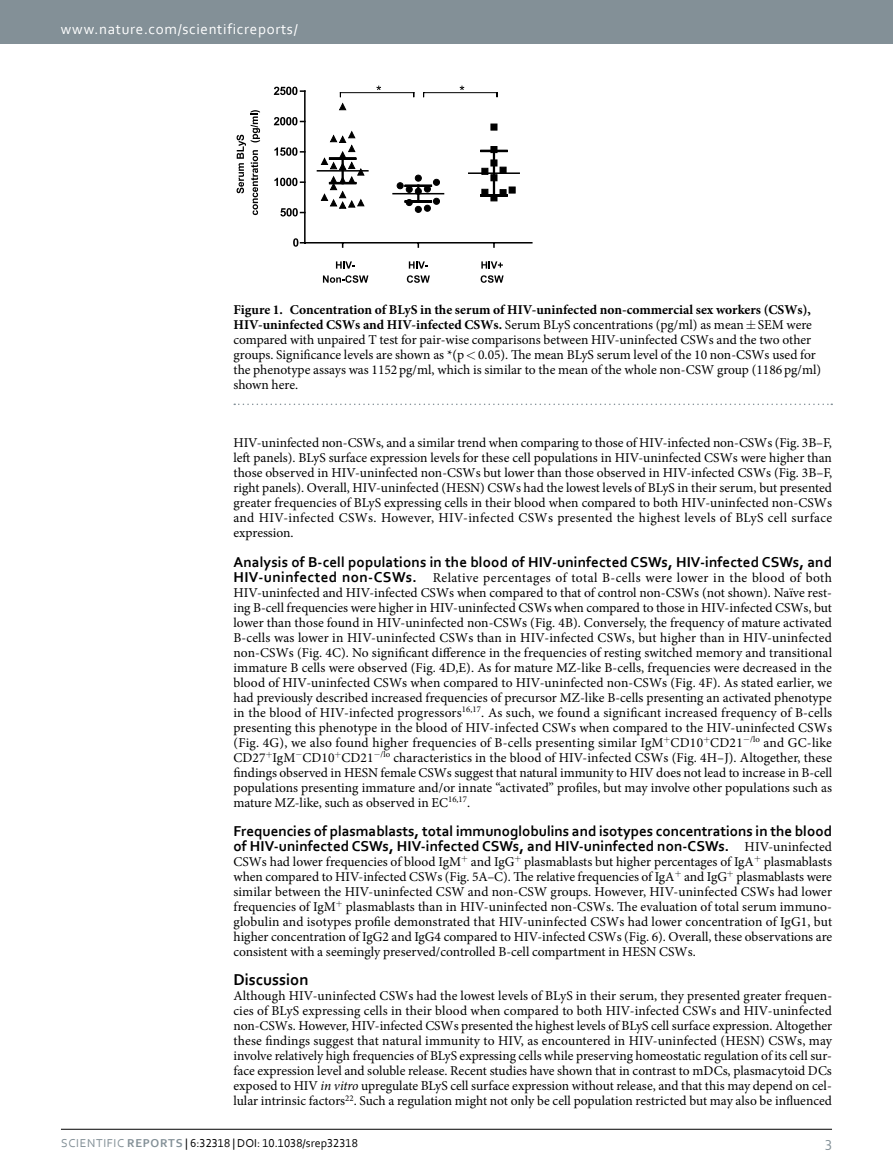
<style>
.page{position:relative;width:893px;height:1174px;background:#fff}
.page>*{position:absolute;margin:0;border:0;box-sizing:border-box;transform-origin:0 0}
.t1{font:700 16.5px "Corbel";color:#000}
.t2{font:700 15px/15px "Corbel";letter-spacing:.005em;color:#000}
.t3{font:15px "Corbel";letter-spacing:.045em;color:#fff}
.t4{font:15px "Corbel";color:#839097}
.t5{font:13.5px/15px "Minion Pro";color:#000;text-align:justify}
.t6{font:12px "Corbel";color:#000}
.s1{font-weight:700}
.s2{font-family:"Corbel";font-weight:700;font-size:15px}
.s3{font-family:"Minion Pro";font-weight:400;font-size:13.5px}
.s4{font-style:italic}
.s5{color:#839097}
.s6{font-weight:700;color:#839097}
</style>
<div class="page">
<div style="left:0;top:0;width:893px;height:43px;background:#839097"></div>
<hr style="left:61px;top:1129px;width:771px;height:1px;background:#000">
<hr style="left:305px;top:242px;width:227px;height:1px;background:#000">
<hr style="left:304px;top:91px;width:2px;height:152px;background:#000">
<svg style="left:293px;top:238px;width:12px;height:9px"></svg>
<svg style="left:280px;top:208px;width:25px;height:8px"></svg>
<svg style="left:274px;top:178px;width:31px;height:8px"></svg>
<svg style="left:274px;top:147px;width:31px;height:9px"></svg>
<svg style="left:274px;top:117px;width:31px;height:8px"></svg>
<svg style="left:274px;top:87px;width:31px;height:8px"></svg>
<div style="left:433px;top:179px;width:7px;height:6px;border:1px solid #000;border-radius:50%"></div>
<svg style="left:397px;top:175px;width:42px;height:37px"></svg>
<div style="left:433px;top:198px;width:7px;height:6px;border:1px solid #000;border-radius:50%"></div>
<div style="left:406px;top:199px;width:6px;height:7px;background:#000;border-radius:50%"></div>
<div style="left:406px;top:199px;width:6px;height:7px;border:1px solid #000;border-radius:50%"></div>
<hr style="left:393px;top:193px;width:51px;height:1px;background:#000">
<hr style="left:493px;top:151px;width:2px;height:44px;background:#000">
<hr style="left:481px;top:150px;width:26px;height:2px;background:#000">
<hr style="left:481px;top:194px;width:26px;height:3px;background:#000">
<svg style="left:491px;top:124px;width:6px;height:6px"></svg>
<div style="left:500px;top:189px;width:6px;height:7px;background:#000;border:1px solid #000"></div>
<svg style="left:482px;top:189px;width:15px;height:12px"></svg>
<svg style="left:482px;top:160px;width:24px;height:21px"></svg>
<svg style="left:509px;top:187px;width:6px;height:6px"></svg>
<div style="left:491px;top:146px;width:6px;height:7px;background:#000"></div>
<hr style="left:469px;top:172px;width:50px;height:2px;background:#000">
<hr style="left:317px;top:170px;width:51px;height:2px;background:#000">
<svg style="left:339px;top:103px;width:7px;height:7px"></svg>
<svg style="left:321px;top:131px;width:43px;height:77px"></svg>
<hr style="left:340px;top:92px;width:74px;height:1px;background:#000">
<svg style="left:376px;top:86px;width:5px;height:4px"></svg>
<hr style="left:424px;top:92px;width:73px;height:1px;background:#000">
<svg style="left:460px;top:86px;width:4px;height:4px"></svg>
<svg style="left:336px;top:261px;width:19px;height:8px"></svg>
<svg style="left:323px;top:275px;width:45px;height:8px"></svg>
<svg style="left:409px;top:261px;width:19px;height:8px"></svg>
<svg style="left:407px;top:275px;width:23px;height:8px"></svg>
<svg style="left:481px;top:261px;width:22px;height:8px"></svg>
<svg style="left:481px;top:275px;width:23px;height:8px"></svg>
<svg style="left:237px;top:110px;width:23px;height:105px"></svg>
<svg style="left:234px;top:403px;width:598px;height:2px"></svg>
<p class="t3" style="left:61px;top:19px;width:238px">www.nature.com/scientificreports/</p>
<p class="t5" style="left:233px;top:302px;width:589px;text-align:left"><span class="s1">Figure 1. Concentration of BLyS in the serum of HIV-uninfected non-commercial sex workers (CSWs), HIV-uninfected CSWs and HIV-infected CSWs.</span> Serum BLyS concentrations (pg/ml) as mean SEM were compared with unpaired T test for pair-wise comparisons between HIV-uninfected CSWs and the two other groups. Significance levels are shown as *(p 0.05). The mean BLyS serum level of the 10 non-CSWs used for the phenotype assays was 1152pg/ml, which is similar to the mean of the whole non-CSW group (1186pg/ml) shown here.</p>
<p class="t5" style="left:233px;top:435px;width:600px">HIV-uninfected non-CSWs, and a similar trend when comparing to those of HIV-infected non-CSWs (Fig. 3B–F, left panels). BLyS surface expression levels for these cell populations in HIV-uninfected CSWs were higher than those observed in HIV-uninfected non-CSWs but lower than those observed in HIV-infected CSWs (Fig. 3B–F, right panels). Overall, HIV-uninfected (HESN) CSWs had the lowest levels of BLyS in their serum, but presented greater frequencies of BLyS expressing cells in their blood when compared to both HIV-uninfected non-CSWs and HIV-infected CSWs. However, HIV-infected CSWs presented the highest levels of BLyS cell surface expression.</p>
<p class="t2" style="left:233px;top:553px;width:600px">Analysis of B-cell populations in the blood of HIV-uninfected CSWs, HIV-infected CSWs, and</p>
<p class="t5" style="left:233px;top:570px;width:600px"><span class="s2">HIV-uninfected non-CSWs.</span> Relative percentages of total B-cells were lower in the blood of both HIV-uninfected and HIV-infected CSWs when compared to that of control non-CSWs (not shown). Naïve rest&shy;ing B-cell frequencies were higher in HIV-uninfected CSWs when compared to those in HIV-infected CSWs, but lower than those found in HIV-uninfected non-CSWs (Fig. 4B). Conversely, the frequency of mature activated B-cells was lower in HIV-uninfected CSWs than in HIV-infected CSWs, but higher than in HIV-uninfected non-CSWs (Fig. 4C). No significant difference in the frequencies of resting switched memory and transitional immature B cells were observed (Fig. 4D,E). As for mature MZ-like B-cells, frequencies were decreased in the blood of HIV-uninfected CSWs when compared to HIV-uninfected non-CSWs (Fig. 4F). As stated earlier, we had previously described increased frequencies of precursor MZ-like B-cells presenting an activated phenotype in the blood of HIV-infected progressors<sup>16,17</sup>. As such, we found a significant increased frequency of B-cells presenting this phenotype in the blood of HIV-infected CSWs when compared to the HIV-uninfected CSWs (Fig. 4G), we also found higher frequencies of B-cells presenting similar IgM CD10 CD21−<sup>/lo</sup> and GC-like CD27 IgM−CD10 CD21−<sup>/lo</sup> characteristics in the blood of HIV-infected CSWs (Fig. 4H–J). Altogether, these findings observed in HESN female CSWs suggest that natural immunity to HIV does not lead to increase in B-cell populations presenting immature and/or innate “activated” profiles, but may involve other populations such as mature MZ-like, such as observed in EC<sup>16,17</sup>.</p>
<p class="t2" style="left:233px;top:823px;width:600px">Frequencies of plasmablasts, total immunoglobulins and isotypes concentrations in the blood of HIV-uninfected CSWs, HIV-infected CSWs, and HIV-uninfected non-CSWs. <span class="s3">HIV-uninfected</span></p>
<p class="t5" style="left:233px;top:854px;width:600px">CSWs had lower frequencies of blood IgM and IgG plasmablasts but higher percentages of IgA plasmablasts when compared to HIV-infected CSWs (Fig. 5A–C). The relative frequencies of IgA and IgG plasmablasts were similar between the HIV-uninfected CSW and non-CSW groups. However, HIV-uninfected CSWs had lower frequencies of IgM plasmablasts than in HIV-uninfected non-CSWs. The evaluation of total serum immuno&shy;globulin and isotypes profile demonstrated that HIV-uninfected CSWs had lower concentration of IgG1, but higher concentration of IgG2 and IgG4 compared to HIV-infected CSWs (Fig. 6). Overall, these observations are consistent with a seemingly preserved/controlled B-cell compartment in HESN CSWs.</p>
<p class="t1" style="left:233px;top:969px;width:77px">Discussion</p>
<p class="t5" style="left:233px;top:988px;width:600px">Although HIV-uninfected CSWs had the lowest levels of BLyS in their serum, they presented greater frequen&shy;cies of BLyS expressing cells in their blood when compared to both HIV-infected CSWs and HIV-uninfected non-CSWs. However, HIV-infected CSWs presented the highest levels of BLyS cell surface expression. Altogether these findings suggest that natural immunity to HIV, as encountered in HIV-uninfected (HESN) CSWs, may involve relatively high frequencies of BLyS expressing cells while preserving homeostatic regulation of its cell sur&shy;face expression level and soluble release. Recent studies have shown that in contrast to mDCs, plasmacytoid DCs exposed to HIV <span class="s4">in vitro</span> upregulate BLyS cell surface expression without release, and that this may depend on cel&shy;lular intrinsic factors<sup>22</sup>. Such a regulation might not only be cell population restricted but may also be influenced</p>
<p class="t6" style="left:61px;top:1135px;width:298px"><span class="s5">Scientific</span> <span class="s6">Reports</span> | 6:32318 | DOI: 10.1038/srep32318</p>
<p class="t4" style="left:825px;top:1132px;width:8px">3</p>
</div>
